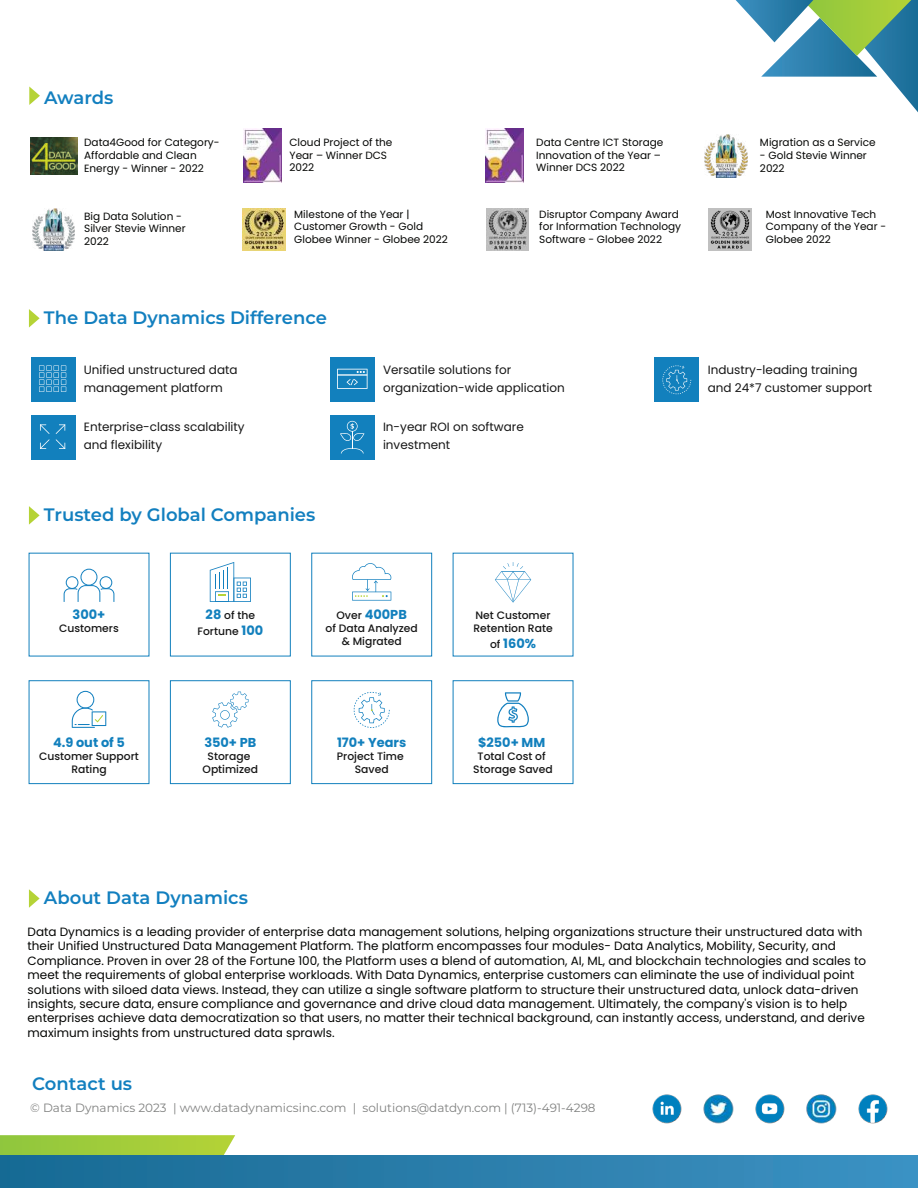
<style>
.page{position:relative;width:918px;height:1188px;background:#fff}
.page>*{position:absolute;margin:0;border:0;box-sizing:border-box;transform-origin:0 0}
.t1{font:600 18px "Montserrat";color:#127fbf}
.t2{font:700 12.9px "Poppins";color:#1280bd}
.t3{font:12px/14.4px "Poppins";color:#040503}
.t4{font:12px/18px "Poppins";color:#161616}
.t5{font:12px "Montserrat";color:#808180}
.t6{font:500 10.8px/12.9px "Poppins";color:#161616;text-align:center}
.t7{font:10.5px/12.6px "Poppins";color:#040503}
.s1{font-weight:700;font-size:12.9px;color:#1280bd}
.s2{font-weight:500;font-size:10.8px;color:#161616}
</style>
<div class="page">
<svg style="left:0;top:1135px;width:235px;height:20px"></svg>
<div style="left:0;top:1155px;width:918px;height:33px;background:linear-gradient(to right,#176a93,#3d91c3)"></div>
<svg style="left:736px;top:0;width:182px;height:112px"></svg>
<div style="left:31px;top:357px;width:45px;height:45px;background:#1280bd"></div>
<div style="left:31px;top:415px;width:45px;height:45px;background:#1280bd"></div>
<div style="left:654px;top:357px;width:45px;height:45px;background:#1280bd"></div>
<div style="left:330px;top:357px;width:45px;height:45px;background:#1280bd"></div>
<div style="left:330px;top:415px;width:45px;height:45px;background:#1280bd"></div>
<svg style="left:662px;top:366px;width:29px;height:28px"></svg>
<svg style="left:340px;top:421px;width:25px;height:33px"></svg>
<svg style="left:337px;top:369px;width:31px;height:20px"></svg>
<svg style="left:39px;top:365px;width:27px;height:27px"></svg>
<svg style="left:56px;top:424px;width:9px;height:25px"></svg>
<svg style="left:40px;top:424px;width:10px;height:25px"></svg>
<svg style="left:29px;top:309px;width:11px;height:19px"></svg>
<svg style="left:64px;top:569px;width:50px;height:33px"></svg>
<div style="left:170px;top:553px;width:121px;height:103px;border:1px solid #1280bd"></div>
<svg style="left:210px;top:562px;width:41px;height:40px"></svg>
<div style="left:311px;top:553px;width:121px;height:103px;border:1px solid #1280bd"></div>
<svg style="left:352px;top:563px;width:39px;height:38px"></svg>
<svg style="left:495px;top:562px;width:36px;height:41px"></svg>
<div style="left:29px;top:680px;width:120px;height:104px;border:1px solid #1280bd"></div>
<svg style="left:72px;top:691px;width:34px;height:37px"></svg>
<div style="left:311px;top:680px;width:121px;height:104px;border:1px solid #1280bd"></div>
<svg style="left:354px;top:692px;width:36px;height:36px"></svg>
<div style="left:170px;top:680px;width:121px;height:104px;border:1px solid #1280bd"></div>
<svg style="left:212px;top:692px;width:36px;height:36px"></svg>
<div style="left:453px;top:680px;width:120px;height:104px;border:1px solid #1280bd"></div>
<svg style="left:497px;top:692px;width:32px;height:35px"></svg>
<svg style="left:29px;top:506px;width:11px;height:19px"></svg>
<svg style="left:29px;top:889px;width:11px;height:19px"></svg>
<img style="left:806px;top:1094px;width:30px;height:29px">
<img style="left:755px;top:1094px;width:30px;height:29px">
<img style="left:652px;top:1094px;width:30px;height:29px">
<img style="left:703px;top:1094px;width:30px;height:29px">
<img style="left:858px;top:1094px;width:30px;height:29px">
<svg style="left:29px;top:87px;width:11px;height:18px"></svg>
<img style="left:30px;top:137px;width:47px;height:37px">
<img style="left:243px;top:129px;width:38px;height:54px">
<img style="left:486px;top:129px;width:38px;height:54px">
<img style="left:705px;top:135px;width:42px;height:42px">
<img style="left:32px;top:208px;width:43px;height:43px">
<img style="left:243px;top:208px;width:43px;height:43px">
<img style="left:486px;top:208px;width:43px;height:43px">
<img style="left:709px;top:208px;width:43px;height:43px">
<h1 class="t1" style="left:44px;top:85px;width:71px">Awards</h1>
<p class="t7" style="left:84px;top:136px;width:137px">Data4Good for Category-<br>Affordable and Clean<br>Energy - Winner - 2022</p>
<p class="t7" style="left:290px;top:136px;width:104px">Cloud Project of the<br>Year – Winner DCS<br>2022</p>
<p class="t7" style="left:536px;top:136px;width:129px">Data Centre ICT Storage<br>Innovation of the Year –<br>Winner DCS 2022</p>
<p class="t7" style="left:760px;top:136px;width:117px">Migration as a Service</p>
<p class="t7" style="left:760px;top:149px;width:108px">- Gold Stevie Winner<br>2022</p>
<p class="t7" style="left:84px;top:210px;width:103px">Big Data Solution -<br>Silver Stevie Winner<br>2022</p>
<p class="t7" style="left:294px;top:208px;width:155px">Milestone of the Year |<br>Customer Growth - Gold<br>Globee Winner - Globee 2022</p>
<p class="t7" style="left:539px;top:208px;width:143px">Disruptor Company Award for Information Technology<br>Software - Globee 2022</p>
<p class="t7" style="left:766px;top:208px;width:122px">Most Innovative Tech<br>Company of the Year -<br>Globee 2022</p>
<h1 class="t1" style="left:44px;top:305px;width:285px">The Data Dynamics Difference</h1>
<p class="t4" style="left:84px;top:360px;width:155px">Unified unstructured data management platform</p>
<p class="t4" style="left:84px;top:418px;width:162px">Enterprise-class scalability and flexibility</p>
<h1 class="t1" style="left:44px;top:502px;width:273px">Trusted by Global Companies</h1>
<p class="t4" style="left:383px;top:360px;width:183px">Versatile solutions for organization-wide application</p>
<p class="t4" style="left:383px;top:418px;width:142px">In-year ROI on software investment</p>
<p class="t2" style="left:73px;top:607px;width:34px">300+</p>
<p class="t6" style="left:59px;top:622px;width:61px">Customers</p>
<p class="t6" style="left:198px;top:608px;width:67px;line-height:15.5px"><span class="s1">28</span> of the<br>Fortune <span class="s1">100</span></p>
<p class="t2" style="left:337px;top:607px;width:72px"><span class="s2">Over</span> 400PB</p>
<p class="t6" style="left:326px;top:622px;width:94px">of Data Analyzed &amp; Migrated</p>
<p class="t6" style="left:473px;top:609px;width:81px;text-align:left">Net Customer<br>Retention Rate</p>
<p class="t2" style="left:490px;top:636px;width:47px"><span class="s2">of</span> 160%</p>
<p class="t2" style="left:53px;top:735px;width:73px">4.9 out of 5</p>
<p class="t6" style="left:39px;top:750px;width:101px">Customer Support<br>Rating</p>
<p class="t2" style="left:204px;top:735px;width:54px">350+ PB</p>
<p class="t6" style="left:203px;top:750px;width:57px">Storage<br>Optimized</p>
<p class="t2" style="left:337px;top:735px;width:71px">170+ Years</p>
<p class="t6" style="left:337px;top:750px;width:68px">Project Time<br>Saved</p>
<p class="t2" style="left:478px;top:735px;width:69px">$250+ MM</p>
<p class="t6" style="left:473px;top:750px;width:81px">Total Cost of<br>Storage Saved</p>
<h1 class="t1" style="left:44px;top:885px;width:206px">About Data Dynamics</h1>
<p class="t4" style="left:708px;top:360px;width:166px">Industry-leading training and 24*7 customer support</p>
<p class="t3" style="left:28px;top:925px;width:840px">Data Dynamics is a leading provider of enterprise data management solutions, helping organizations structure their unstructured data with their Unified Unstructured Data Management Platform. The platform encompasses four modules- Data Analytics, Mobility, Security, and Compliance. Proven in over 28 of the Fortune 100, the Platform uses a blend of automation, AI, ML, and blockchain technologies and scales to meet the requirements of global enterprise workloads. With Data Dynamics, enterprise customers can eliminate the use of individual point solutions with siloed data views. Instead, they can utilize a single software platform to structure their unstructured data, unlock data-driven insights, secure data, ensure compliance and governance and drive cloud data management. Ultimately, the company's vision is to help enterprises achieve data democratization so that users, no matter their technical background, can instantly access, understand, and derive maximum insights from unstructured data sprawls.</p>
<h1 class="t1" style="left:32px;top:1071px;width:102px">Contact us</h1>
<p class="t5" style="left:30px;top:1099px;width:567px">© Data Dynamics 2023 | www.datadynamicsinc.com | solutions@datdyn.com | (713)-491-4298</p>
</div>
